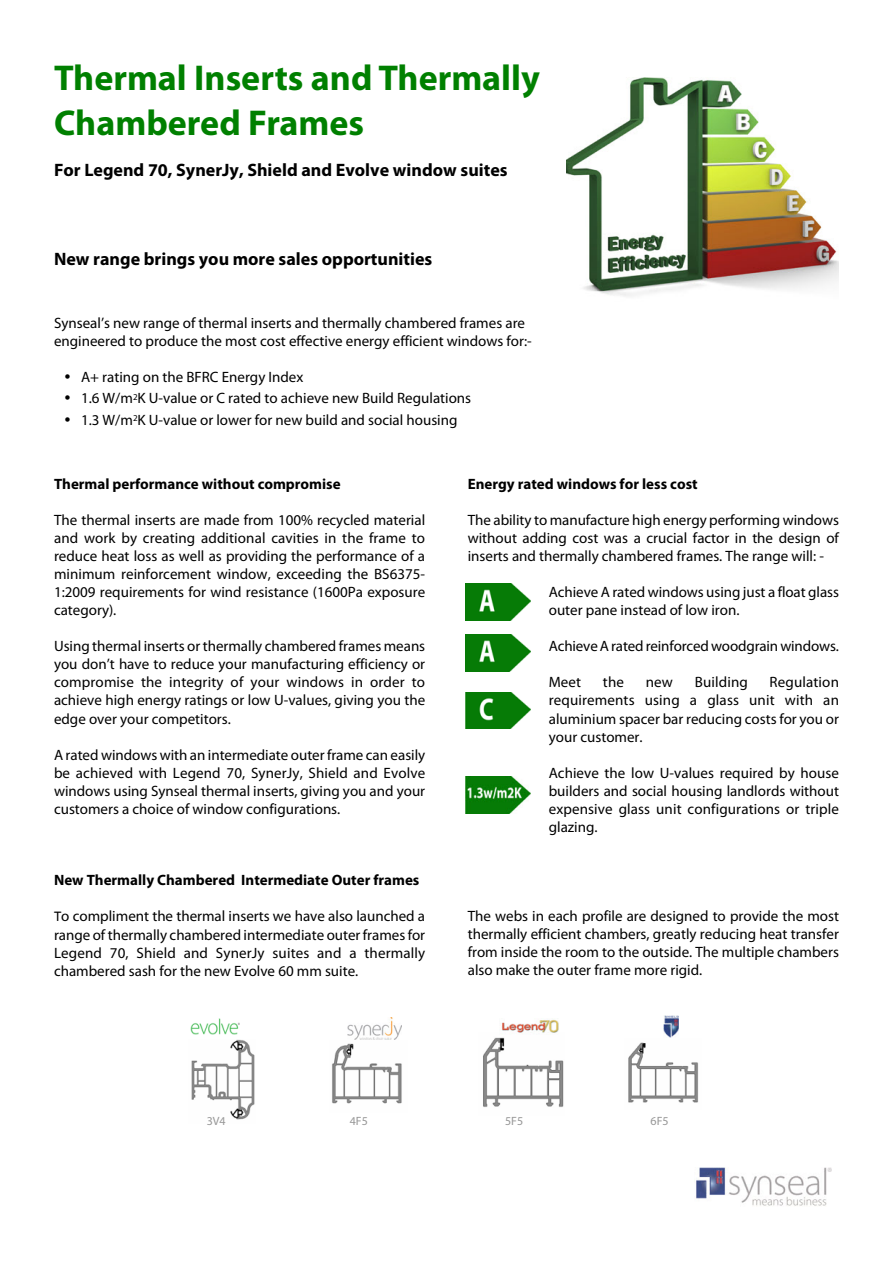
<style>
.page{position:relative;width:893px;height:1263px;background:#fff}
.page>*{position:absolute;margin:0;border:0;box-sizing:border-box;transform-origin:0 0}
.t1{font:700 36px/44.7px "Myriad Pro";color:#008000}
.t2{font:700 18px "Myriad Pro";color:#000}
.t3{font:15px/18px "Myriad Pro";color:#000;text-align:justify}
.t4{font:700 15px "Myriad Pro";color:#000}
.t5{font:12px "Myriad Pro";color:#979797}
.s1{font-family:"Calibri"}
</style>
<div class="page">
<img style="left:566px;top:77px;width:273px;height:219px">
<img style="left:466px;top:584px;width:65px;height:36px">
<img style="left:466px;top:692px;width:65px;height:37px">
<img style="left:696px;top:1167px;width:136px;height:39px">
<img style="left:466px;top:635px;width:65px;height:36px">
<img style="left:466px;top:776px;width:65px;height:37px">
<img style="left:191px;top:1040px;width:64px;height:80px">
<img style="left:483px;top:1037px;width:81px;height:70px">
<img style="left:332px;top:1043px;width:70px;height:61px">
<img style="left:628px;top:1042px;width:71px;height:61px">
<img style="left:190px;top:1019px;width:50px;height:15px">
<img style="left:348px;top:1017px;width:54px;height:23px">
<img style="left:501px;top:1019px;width:57px;height:14px">
<img style="left:664px;top:1016px;width:14px;height:21px">
<h1 class="t1" style="left:54px;top:59px;width:487px">Thermal Inserts and Thermally<br>Chambered Frames</h1>
<p class="t2" style="left:54px;top:163px;width:455px">For Legend 70, SynerJy, Shield and Evolve window suites</p>
<p class="t2" style="left:54px;top:251px;width:380px">New range brings you more sales opportunities</p>
<p class="t3" style="left:54px;top:315px;width:479px">Synseal’s new range of thermal inserts and thermally chambered frames are engineered to produce the most cost effective energy efficient windows for:-</p>
<p class="t3" style="left:64px;top:369px;width:241px">✓ A+ rating on the BFRC Energy Index</p>
<p class="t3" style="left:64px;top:391px;width:409px">✓ 1.6 W/m<sup>2</sup>K U-value or C rated to achieve new Build Regulations</p>
<p class="t3" style="left:64px;top:412px;width:395px">✓ 1.3 W/m<sup>2</sup>K U-value or lower for new build and social housing</p>
<p class="t4" style="left:54px;top:478px;width:288px">Thermal performance without compromise</p>
<p class="t3" style="left:54px;top:512px;width:373px">The thermal inserts are made from 100% recycled material and work by creating additional cavities in the frame to reduce heat loss as well as providing the performance of a minimum reinforcement window, exceeding the BS6375- 1:2009 requirements for wind resistance (1600Pa exposure category).</p>
<p class="t3" style="left:54px;top:639px;width:373px">Using thermal inserts or thermally chambered frames means you don’t have to reduce your manufacturing efficiency or compromise the integrity of your windows in order to achieve high energy ratings or low U-values, giving you the edge over your competitors.</p>
<p class="t3" style="left:54px;top:747px;width:373px">A rated windows with an intermediate outer frame can easily be achieved with Legend 70, SynerJy, Shield and Evolve windows using Synseal thermal inserts, giving you and your customers a choice of window configurations.</p>
<p class="t4" style="left:468px;top:478px;width:231px">Energy rated windows for less cost</p>
<p class="t3" style="left:468px;top:512px;width:373px">The ability to manufacture high energy performing windows without adding cost was a crucial factor in the design of inserts and thermally chambered frames. The range will: -</p>
<p class="t3" style="left:549px;top:584px;width:292px">Achieve A rated windows using just a float glass outer pane instead of low iron.</p>
<p class="t3" style="left:549px;top:639px;width:292px">Achieve A rated reinforced woodgrain windows.</p>
<p class="t3" style="left:549px;top:675px;width:34px">Meet</p>
<p class="t3" style="left:603px;top:675px;width:23px">the</p>
<p class="t3" style="left:646px;top:675px;width:29px">new</p>
<p class="t3" style="left:695px;top:675px;width:55px">Building</p>
<p class="t3" style="left:549px;top:675px;width:292px;text-indent:221px">Regulation requirements using a glass unit with an aluminium spacer bar reducing costs for you or your customer.</p>
<p class="t3" style="left:549px;top:765px;width:292px">Achieve the low U-values required by house builders and social housing landlords without expensive glass unit configurations or triple glazing.</p>
<p class="t4" style="left:54px;top:873px;width:367px">New Thermally Chambered Intermediate Outer frames</p>
<p class="t3" style="left:54px;top:909px;width:373px"><span class="s1">T</span>o compliment the thermal inserts we have also launched a range of thermally chambered intermediate outer frames for Legend 70, Shield and SynerJy suites and a thermally chambered sash for the new Evolve 60 mm suite.</p>
<p class="t3" style="left:468px;top:908px;width:373px">The webs in each profile are designed to provide the most thermally efficient chambers, greatly reducing heat transfer from inside the room to the outside. The multiple chambers also make the outer frame more rigid.</p>
<p class="t5" style="left:207px;top:1116px;width:20px">3V4</p>
<p class="t5" style="left:350px;top:1116px;width:20px">4F5</p>
<p class="t5" style="left:505px;top:1116px;width:20px">5F5</p>
<p class="t5" style="left:650px;top:1116px;width:20px">6F5</p>
</div>
